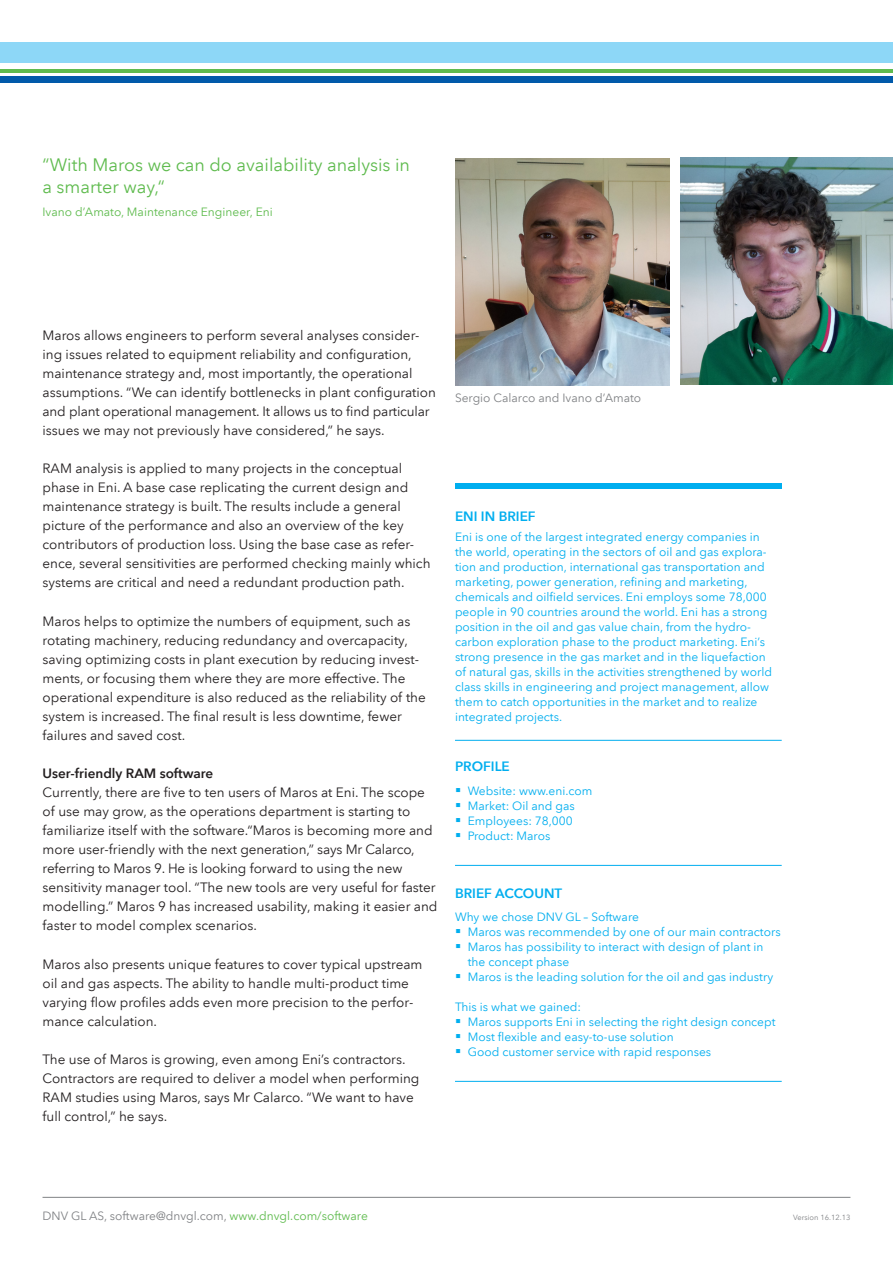
<style>
.page{position:relative;width:893px;height:1263px;background:#fff}
.page>*{position:absolute;margin:0;border:0;box-sizing:border-box;transform-origin:0 0}
.DNV_GL_Quote{font:18px/21.6px "Avenir Next LT Pro";color:#5fbb4e}
.DNV_GL_Body{font:13.5px/19px "Avenir Next LT Pro";color:#231f20}
.DNV_GL_Flyer_facts_h{font:600 13.5px "Avenir Next LT Pro";color:#00aeef}
.DNV_GL_Subhead{font:600 13.5px "Avenir Next LT Pro";color:#231f20}
.DNV_GL_Flyer_facts_b{font:12px/15px "Avenir Next LT Pro";color:#00aeef}
.DNV_GL_Caption{font:12px "Avenir Next LT Pro";color:#808285}
.DNV_GL_Quote_name{font:12px "Avenir Next LT Pro";color:#5fbb4e}
.t1{font:7.5px "Avenir Next LT Pro";color:#808285}
.s1{color:#5fbb4e}
</style>
<div class="page">
<hr style="left:43px;top:1197px;width:807px;height:1px;background:#808285">
<div style="left:0;top:43px;width:893px;height:20px;background:#8dd7f7"></div>
<hr style="left:0;top:70px;width:893px;height:3px;background:#5fbb4e">
<div style="left:0;top:77px;width:893px;height:6px;background:#015aaa"></div>
<img style="left:680px;top:158px;width:213px;height:227px">
<img style="left:455px;top:159px;width:215px;height:227px">
<div style="left:455px;top:483px;width:327px;height:6px;background:#00aeef"></div>
<hr style="left:455px;top:740px;width:327px;height:1px;background:#00aeef">
<hr style="left:455px;top:865px;width:327px;height:1px;background:#00aeef">
<hr style="left:455px;top:1081px;width:327px;height:1px;background:#00aeef">
<p class="DNV_GL_Quote" style="left:43px;top:154px;width:369px">“With Maros we can do availability analysis in a smarter way,“</p>
<p class="DNV_GL_Quote_name" style="left:43px;top:205px;width:232px">Ivano d’Amato, Maintenance Engineer, Eni</p>
<p class="DNV_GL_Body" style="left:43px;top:326px;width:395px">Maros allows engineers to perform several analyses consider&shy;ing issues related to equipment reliability and configuration, maintenance strategy and, most importantly, the operational assumptions. “We can identify bottlenecks in plant configuration and plant operational management. It allows us to find particular issues we may not previously have considered,” he says.</p>
<p class="DNV_GL_Body" style="left:43px;top:459px;width:390px">RAM analysis is applied to many projects in the conceptual phase in Eni. A base case replicating the current design and maintenance strategy is built. The results include a general picture of the performance and also an overview of the key contributors of production loss. Using the base case as refer&shy;ence, several sensitivities are performed checking mainly which systems are critical and need a redundant production path.</p>
<p class="DNV_GL_Body" style="left:43px;top:611px;width:385px">Maros helps to optimize the numbers of equipment, such as rotating machinery, reducing redundancy and overcapacity, saving optimizing costs in plant execution by reducing invest&shy;ments, or focusing them where they are more effective. The operational expenditure is also reduced as the reliability of the system is increased. The final result is less downtime, fewer</p>
<p class="DNV_GL_Body" style="left:43px;top:726px;width:144px">failures and saved cost.</p>
<p class="DNV_GL_Subhead" style="left:43px;top:765px;width:172px">User-friendly RAM software</p>
<p class="DNV_GL_Body" style="left:43px;top:783px;width:397px">Currently, there are five to ten users of Maros at Eni. The scope of use may grow, as the operations department is starting to familiarize itself with the software.“Maros is becoming more and more user-friendly with the next generation,” says Mr Calarco, referring to Maros 9. He is looking forward to using the new sensitivity manager tool. “The new tools are very useful for faster modelling.” Maros 9 has increased usability, making it easier and faster to model complex scenarios.</p>
<p class="DNV_GL_Body" style="left:43px;top:954px;width:381px">Maros also presents unique features to cover typical upstream oil and gas aspects. The ability to handle multi-product time varying flow profiles adds even more precision to the perfor&shy;mance calculation.</p>
<p class="DNV_GL_Body" style="left:43px;top:1049px;width:378px">The use of Maros is growing, even among Eni’s contractors.<br>Contractors are required to deliver a model when performing<br>RAM studies using Maros, says Mr Calarco. “We want to have</p>
<p class="DNV_GL_Body" style="left:43px;top:1107px;width:126px">full control,” he says.</p>
<p class="DNV_GL_Caption" style="left:455px;top:391px;width:188px">Sergio Calarco and Ivano d’Amato</p>
<p class="DNV_GL_Flyer_facts_h" style="left:455px;top:508px;width:82px">ENI IN BRIEF</p>
<p class="DNV_GL_Flyer_facts_b" style="left:455px;top:529px;width:318px">Eni is one of the largest integrated energy companies in the world, operating in the sectors of oil and gas explora&shy;tion and production, international gas transportation and marketing, power generation, refining and marketing, chemicals and oilfield services. Eni employs some 78,000 people in 90 countries around the world. Eni has a strong position in the oil and gas value chain, from the hydro&shy;carbon exploration phase to the product marketing. Eni’s strong presence in the gas market and in the liquefaction of natural gas, skills in the activities strengthened by world class skills in engineering and project management, allow them to catch opportunities in the market and to realize integrated projects.</p>
<p class="DNV_GL_Flyer_facts_h" style="left:455px;top:758px;width:56px">PROFILE</p>
<p class="DNV_GL_Flyer_facts_b" style="left:468px;top:783px;width:126px">Website: www.eni.com</p>
<p class="DNV_GL_Flyer_facts_b" style="left:468px;top:798px;width:109px">Market: Oil and gas</p>
<p class="DNV_GL_Flyer_facts_b" style="left:468px;top:813px;width:107px">Employees: 78,000</p>
<p class="DNV_GL_Flyer_facts_b" style="left:468px;top:828px;width:84px">Product: Maros</p>
<p class="DNV_GL_Flyer_facts_h" style="left:455px;top:885px;width:109px">BRIEF ACCOUNT</p>
<p class="DNV_GL_Flyer_facts_b" style="left:455px;top:909px;width:185px">Why we chose DNV GL – Software</p>
<p class="DNV_GL_Flyer_facts_b" style="left:468px;top:924px;width:314px">Maros was recommended by one of our main contractors</p>
<p class="DNV_GL_Flyer_facts_b" style="left:468px;top:939px;width:297px">Maros has possibility to interact with design of plant in the concept phase</p>
<p class="DNV_GL_Flyer_facts_b" style="left:468px;top:969px;width:307px">Maros is the leading solution for the oil and gas industry</p>
<p class="DNV_GL_Flyer_facts_b" style="left:455px;top:999px;width:128px">This is what we gained:</p>
<p class="DNV_GL_Flyer_facts_b" style="left:468px;top:1014px;width:309px">Maros supports Eni in selecting the right design concept</p>
<p class="DNV_GL_Flyer_facts_b" style="left:468px;top:1029px;width:207px">Most flexible and easy-to-use solution</p>
<p class="DNV_GL_Flyer_facts_b" style="left:468px;top:1044px;width:245px">Good customer service with rapid responses</p>
<p class="DNV_GL_Caption" style="left:43px;top:1209px;width:327px">DNV GL AS, software@dnvgl.com, <span class="s1">www.dnvgl.com/software</span></p>
<p class="t1" style="left:793px;top:1213px;width:59px">Version 16.12.13</p>
</div>
